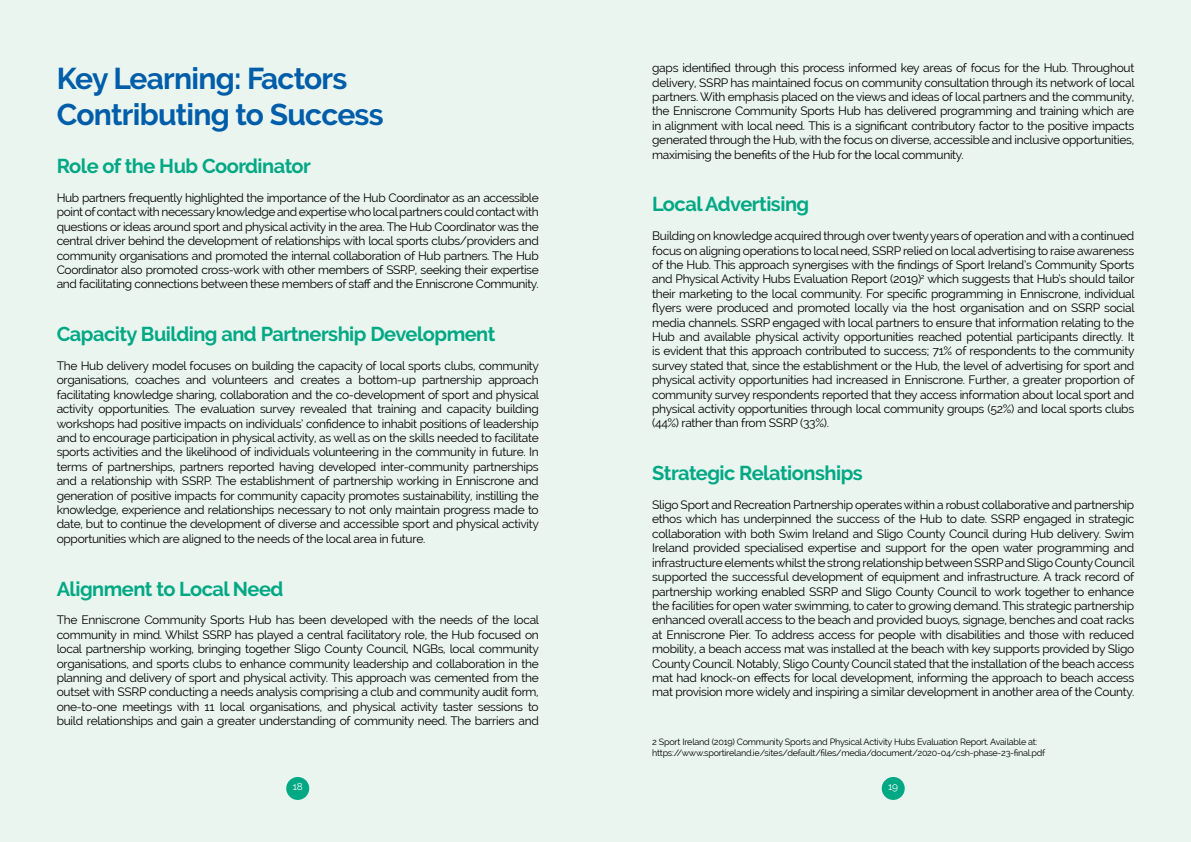
<style>
.page{position:relative;width:1191px;height:842px;background:#eaf5f0}
.page>*{position:absolute;margin:0;border:0;box-sizing:border-box;transform-origin:0 0}
.t1{font:700 30px/36px "Raleway";letter-spacing:-.025em;color:#005da9}
.t2{font:700 20px "Raleway";letter-spacing:-.025em;color:#00a884}
.t3{font:12px/14.4px "Raleway";letter-spacing:-.025em;color:#000;text-align:justify}
.t4{font:10px "Raleway";color:#fff}
.t5{font:9px/10.8px "Raleway";letter-spacing:-.025em;color:#000}
</style>
<div class="page">
<div style="left:286px;top:777px;width:23px;height:23px;background:#00a884;border-radius:50%"></div>
<div style="left:881px;top:777px;width:23px;height:23px;background:#00a884;border-radius:50%"></div>
<h1 class="t1" style="left:57px;top:61px;width:328px">Key Learning: Factors<br>Contributing to Success</h1>
<h2 class="t2" style="left:57px;top:155px;width:256px">Role of the Hub Coordinator</h2>
<p class="t3" style="left:57px;top:190px;width:483px">Hub partners frequently highlighted the importance of the Hub Coordinator as an accessible point of contact with necessary knowledge and expertise who local partners could contact with questions or ideas around sport and physical activity in the area. The Hub Coordinator was the central driver behind the development of relationships with local sports clubs/providers and community organisations and promoted the internal collaboration of Hub partners. The Hub Coordinator also promoted cross-work with other members of SSRP, seeking their expertise and facilitating connections between these members of staff and the Enniscrone Community.</p>
<h2 class="t2" style="left:57px;top:323px;width:440px">Capacity Building and Partnership Development</h2>
<p class="t3" style="left:57px;top:358px;width:484px">The Hub delivery model focuses on building the capacity of local sports clubs, community organisations, coaches and volunteers and creates a bottom-up partnership approach facilitating knowledge sharing, collaboration and the co-development of sport and physical activity opportunities. The evaluation survey revealed that training and capacity building workshops had positive impacts on individuals’ confidence to inhabit positions of leadership and to encourage participation in physical activity, as well as on the skills needed to facilitate sports activities and the likelihood of individuals volunteering in the community in future. In terms of partnerships, partners reported having developed inter-community partnerships and a relationship with SSRP. The establishment of partnership working in Enniscrone and generation of positive impacts for community capacity promotes sustainability, instilling the knowledge, experience and relationships necessary to not only maintain progress made to date, but to continue the development of diverse and accessible sport and physical activity opportunities which are aligned to the needs of the local area in future.</p>
<h2 class="t2" style="left:57px;top:577px;width:228px">Alignment to Local Need</h2>
<p class="t3" style="left:57px;top:613px;width:484px">The Enniscrone Community Sports Hub has been developed with the needs of the local community in mind. Whilst SSRP has played a central facilitatory role, the Hub focused on local partnership working, bringing together Sligo County Council, NGBs, local community organisations, and sports clubs to enhance community leadership and collaboration in the planning and delivery of sport and physical activity. This approach was cemented from the outset with SSRP conducting a needs analysis comprising a club and community audit form, one-to-one meetings with 11 local organisations, and physical activity taster sessions to build relationships and gain a greater understanding of community need. The barriers and</p>
<p class="t3" style="left:652px;top:61px;width:484px">gaps identified through this process informed key areas of focus for the Hub. Throughout delivery, SSRP has maintained focus on community consultation through its network of local partners. With emphasis placed on the views and ideas of local partners and the community, the Enniscrone Community Sports Hub has delivered programming and training which are in alignment with local need. This is a significant contributory factor to the positive impacts generated through the Hub, with the focus on diverse, accessible and inclusive opportunities, maximising the benefits of the Hub for the local community.</p>
<h2 class="t2" style="left:652px;top:193px;width:158px">Local Advertising</h2>
<p class="t3" style="left:652px;top:229px;width:484px">Building on knowledge acquired through over twenty years of operation and with a continued focus on aligning operations to local need, SSRP relied on local advertising to raise awareness of the Hub. This approach synergises with the findings of Sport Ireland’s Community Sports and Physical Activity Hubs Evaluation Report (2019)<sup>2</sup> which suggests that Hub’s should tailor their marketing to the local community. For specific programming in Enniscrone, individual flyers were produced and promoted locally via the host organisation and on SSRP social media channels. SSRP engaged with local partners to ensure that information relating to the Hub and available physical activity opportunities reached potential participants directly. It is evident that this approach contributed to success; 71% of respondents to the community survey stated that, since the establishment or the Hub, the level of advertising for sport and physical activity opportunities had increased in Enniscrone. Further, a greater proportion of community survey respondents reported that they access information about local sport and physical activity opportunities through local community groups (52%) and local sports clubs (44%) rather than from SSRP (33%).</p>
<h2 class="t2" style="left:652px;top:462px;width:212px">Strategic Relationships</h2>
<p class="t3" style="left:652px;top:498px;width:484px">Sligo Sport and Recreation Partnership operates within a robust collaborative and partnership ethos which has underpinned the success of the Hub to date. SSRP engaged in strategic collaboration with both Swim Ireland and Sligo County Council during Hub delivery. Swim Ireland provided specialised expertise and support for the open water programming and infrastructure elements whilst the strong relationship between SSRP and Sligo County Council supported the successful development of equipment and infrastructure. A track record of partnership working enabled SSRP and Sligo County Council to work together to enhance the facilities for open water swimming, to cater to growing demand. This strategic partnership enhanced overall access to the beach and provided buoys, signage, benches and coat racks at Enniscrone Pier. To address access for people with disabilities and those with reduced mobility, a beach access mat was installed at the beach with key supports provided by Sligo County Council. Notably, Sligo County Council stated that the installation of the beach access mat had knock-on effects for local development, informing the approach to beach access mat provision more widely and inspiring a similar development in another area of the County.</p>
<p class="t5" style="left:652px;top:736px;width:394px">2 Sport Ireland (2019) Community Sports and Physical Activity Hubs Evaluation Report. Available at: https://www.sportireland.ie/sites/default/files/media/document/2020-04/csh-phase-23-final.pdf</p>
<p class="t4" style="left:293px;top:780px;width:11px">18</p>
<p class="t4" style="left:888px;top:780px;width:11px">19</p>
</div>
